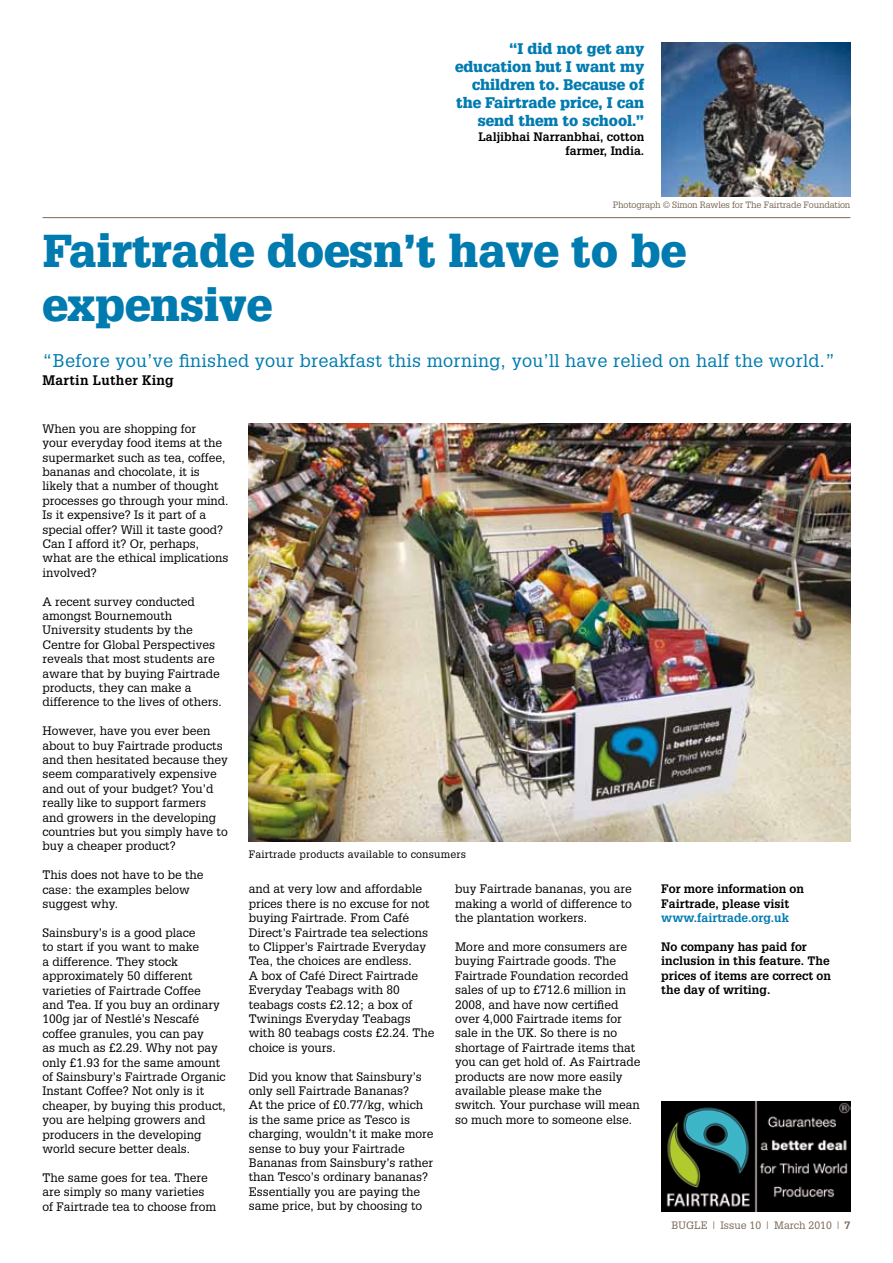
<style>
.page{position:relative;width:893px;height:1263px;background:#fff}
.page>*{position:absolute;margin:0;border:0;box-sizing:border-box;transform-origin:0 0}
.t1{font:900 45px/54px "Glypha LT";color:#007bb0}
.t2{font:18px "Glypha LT";letter-spacing:.02em;color:#007bb0}
.t3{font:900 15px/18px "Glypha LT";color:#007bb0;text-align:right}
.t4{font:700 13.5px "Glypha LT";letter-spacing:.02em;color:#000}
.t5{font:12px/14.4px "Glypha LT";color:#000}
.t6{font:700 12px/14.4px "Glypha LT";color:#000}
.t7{font:700 12px "Glypha LT";color:#007bb0}
.t8{font:10.5px "Glypha LT";letter-spacing:.02em;color:#000}
.t9{font:10.5px "Glypha LT";color:#7a6957}
.t10{font:9px "Glypha LT";letter-spacing:-.02em;color:#7a6957}
.s1{font-weight:700}
</style>
<div class="page">
<hr style="left:43px;top:217px;width:807px;height:1px;background:#7a6957">
<img style="left:249px;top:423px;width:601px;height:419px">
<img style="left:661px;top:43px;width:189px;height:153px">
<img style="left:661px;top:1102px;width:189px;height:110px">
<p class="t3" style="left:455px;top:40px;width:190px">“I did not get any education but I want my children to. Because of the Fairtrade price, I can send them to school.”</p>
<p class="t6" style="left:478px;top:129px;width:167px;text-align:right">Laljibhai Narranbhai, cotton farmer, India.</p>
<p class="t10" style="left:613px;top:199px;width:239px">Photograph © Simon Rawles for The Fairtrade Foundation</p>
<h1 class="t1" style="left:43px;top:224px;width:645px">Fairtrade doesn’t have to be expensive</h1>
<h2 class="t2" style="left:43px;top:350px;width:794px">“Before you’ve finished your breakfast this morning, you’ll have relied on half the world.”</h2>
<p class="t4" style="left:43px;top:372px;width:133px">Martin Luther King</p>
<p class="t5" style="left:43px;top:421px;width:188px">When you are shopping for<br>your everyday food items at the supermarket such as tea, coffee, bananas and chocolate, it is likely that a number of thought processes go through your mind.<br>Is it expensive? Is it part of a special offer? Will it taste good?<br>Can I afford it? Or, perhaps, what are the ethical implications involved?</p>
<p class="t5" style="left:43px;top:594px;width:181px">A recent survey conducted amongst Bournemouth<br>University students by the<br>Centre for Global Perspectives reveals that most students are aware that by buying Fairtrade products, they can make a difference to the lives of others.</p>
<p class="t5" style="left:43px;top:724px;width:187px">However, have you ever been about to buy Fairtrade products and then hesitated because they seem comparatively expensive and out of your budget? You’d really like to support farmers and growers in the developing countries but you simply have to buy a cheaper product?</p>
<p class="t5" style="left:43px;top:868px;width:162px">This does not have to be the case: the examples below suggest why.</p>
<p class="t5" style="left:43px;top:925px;width:185px">Sainsbury’s is a good place<br>to start if you want to make<br>a difference. They stock approximately 50 different varieties of Fairtrade Coffee<br>and Tea. If you buy an ordinary<br>100g jar of Nestlé’s Nescafé coffee granules, you can pay<br>as much as £2.29. Why not pay only £1.93 for the same amount of Sainsbury’s Fairtrade Organic<br>Instant Coffee? Not only is it cheaper, by buying this product, you are helping growers and producers in the developing world secure better deals.</p>
<p class="t5" style="left:43px;top:1170px;width:175px">The same goes for tea. There are simply so many varieties of Fairtrade tea to choose from</p>
<p class="t8" style="left:249px;top:848px;width:219px">Fairtrade products available to consumers</p>
<p class="t5" style="left:249px;top:882px;width:187px">and at very low and affordable prices there is no excuse for not buying Fairtrade. From Café<br>Direct’s Fairtrade tea selections to Clipper’s Fairtrade Everyday<br>Tea, the choices are endless.<br>A box of Café Direct Fairtrade<br>Everyday Teabags with 80 teabags costs £2.12; a box of<br>Twinings Everyday Teabags with 80 teabags costs £2.24. The choice is yours.</p>
<p class="t5" style="left:249px;top:1069px;width:186px">Did you know that Sainsbury’s only sell Fairtrade Bananas?<br>At the price of £0.77/kg, which is the same price as Tesco is charging, wouldn’t it make more sense to buy your Fairtrade<br>Bananas from Sainsbury’s rather than Tesco’s ordinary bananas?<br>Essentially you are paying the same price, but by choosing to</p>
<p class="t6" style="left:661px;top:882px;width:144px">For more information on<br>Fairtrade, please visit</p>
<p class="t7" style="left:661px;top:910px;width:129px">www.fairtrade.org.uk</p>
<p class="t6" style="left:661px;top:939px;width:171px">No company has paid for inclusion in this feature. The prices of items are correct on the day of writing.</p>
<p class="t5" style="left:455px;top:882px;width:178px;text-align:justify">buy Fairtrade bananas, you are making a world of difference to the plantation workers.</p>
<p class="t5" style="left:455px;top:939px;width:187px">More and more consumers are buying Fairtrade goods. The<br>Fairtrade Foundation recorded sales of up to £712.6 million in<br>2008, and have now certified over 4,000 Fairtrade items for sale in the UK. So there is no shortage of Fairtrade items that you can get hold of. As Fairtrade products are now more easily available please make the switch. Your purchase will mean so much more to someone else.</p>
<p class="t9" style="left:671px;top:1218px;width:180px">BUGLE | Issue 10 | March 2010 | <span class="s1">7</span></p>
</div>
